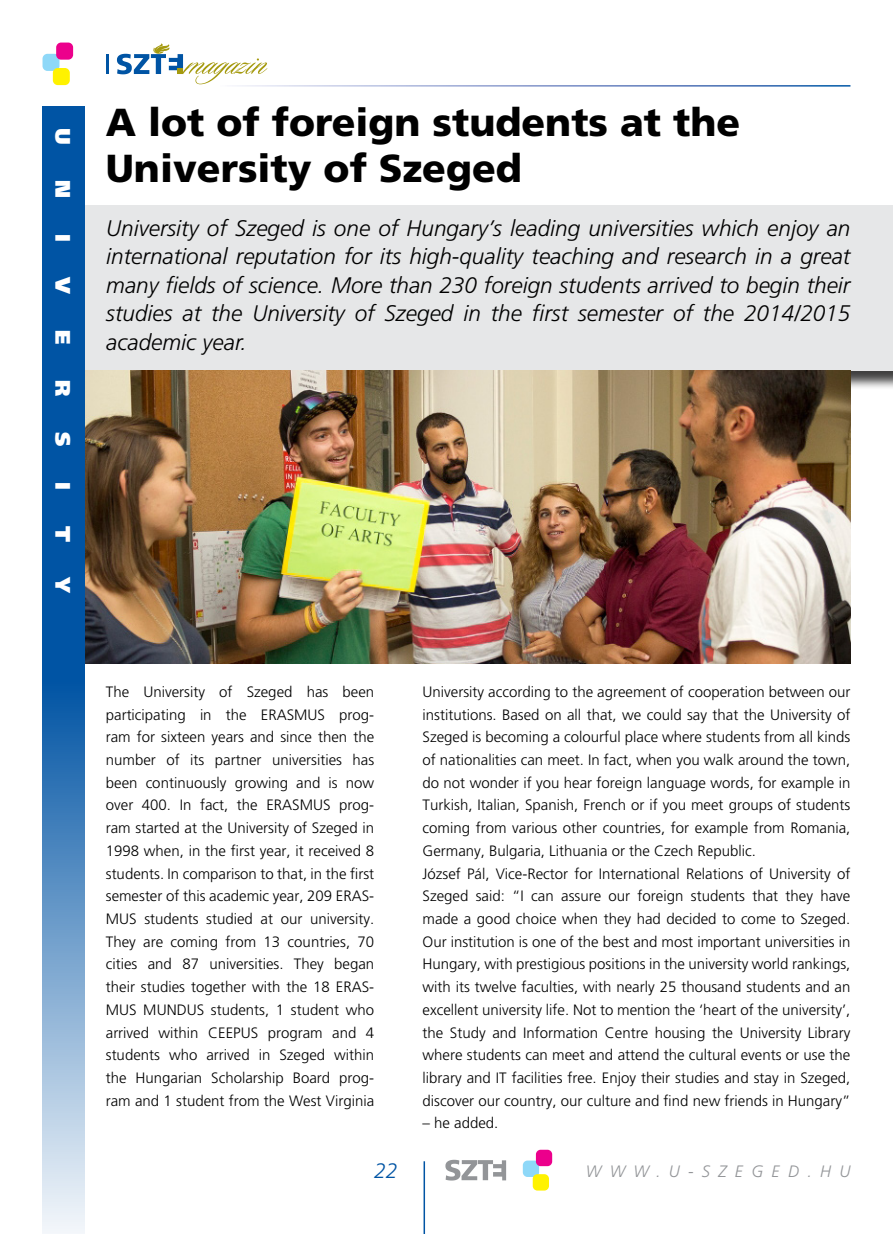
<style>
.page{position:relative;width:893px;height:1234px;background:#fff}
.page>*{position:absolute;margin:0;border:0;box-sizing:border-box;transform-origin:0 0}
.t1{font:900 39px/46.8px "Frutiger CE";color:#000}
.t2{font:italic 300 22.5px/28.5px "Frutiger CE";color:#000;text-align:justify}
.t3{font:900 21px "Frutiger CE";color:#fff}
.t4{font:italic 300 21px "Frutiger CE";color:#0054a4}
.t5{font:italic 300 16.5px "Frutiger CE";letter-spacing:.5em;color:#939598}
.t6{font:300 15px/22.6px "Frutiger";color:#000}
</style>
<div class="page">
<svg style="left:445px;top:1159px;width:61px;height:21px"></svg>
<div style="left:523px;top:1160px;width:16px;height:16px;background:#8ed8f8;border-radius:5px"></div>
<div style="left:533px;top:1173px;width:16px;height:17px;background:#fff200;border-radius:5px"></div>
<div style="left:536px;top:1149px;width:16px;height:16px;background:#ec008c;border-radius:5px"></div>
<svg style="left:117px;top:43px;width:150px;height:41px"></svg>
<div style="left:43px;top:54px;width:16px;height:17px;background:#8ed8f8;border-radius:5px"></div>
<div style="left:53px;top:68px;width:17px;height:17px;background:#fff200;border-radius:5px"></div>
<div style="left:56px;top:43px;width:17px;height:17px;background:#ec008c;border-radius:5px"></div>
<hr style="left:106px;top:54px;width:2px;height:20px;background:#0054a4">
<hr style="left:424px;top:1160px;width:1px;height:73px;background:#0054a4">
<svg style="left:43px;top:106px;width:42px;height:1127px;background:#3b7bb9"></svg>
<div style="left:85px;top:205px;width:808px;height:166px;background:#e6e7e8"></div>
<img style="left:85px;top:371px;width:765px;height:292px">
<h3 class="t3" style="left:76px;top:128px;width:70px;rotate:90deg">Un</h3>
<h3 class="t3" style="left:76px;top:234px;width:9px;rotate:90deg">i</h3>
<h3 class="t3" style="left:76px;top:277px;width:19px;rotate:90deg">v</h3>
<h3 class="t3" style="left:76px;top:329px;width:67px;rotate:90deg">er</h3>
<h3 class="t3" style="left:76px;top:432px;width:16px;rotate:90deg">s</h3>
<h3 class="t3" style="left:76px;top:482px;width:9px;rotate:90deg">i</h3>
<h3 class="t3" style="left:76px;top:525px;width:69px;rotate:90deg">ty</h3>
<h1 class="t1" style="left:106px;top:99px;width:636px">A lot of foreign students at the<br>University of Szeged</h1>
<p class="t2" style="left:106px;top:213px;width:746px">University of Szeged is one of Hungary’s leading universities which enjoy an international reputation for its high-quality teaching and research in a great many fields of science. More than 230 foreign students arrived to begin their studies at the University of Szeged in the first semester of the 2014/2015 academic year.</p>
<p class="t6" style="left:106px;top:680px;width:270px;text-align:justify">The University of Szeged has been participating in the ERASMUS prog&shy;ram for sixteen years and since then the number of its partner universities has been continuously growing and is now over 400. In fact, the ERASMUS prog&shy;ram started at the University of Szeged in 1998 when, in the first year, it received 8 students. In comparison to that, in the first semester of this academic year, 209 ERAS-MUS students studied at our university.<br>They are coming from 13 countries, 70 cities and 87 universities. They began their studies together with the 18 ERAS-MUS MUNDUS students, 1 student who arrived within CEEPUS program and 4 students who arrived in Szeged within the Hungarian Scholarship Board prog&shy;ram and 1 student from the West Virginia</p>
<p class="t6" style="left:422px;top:680px;width:429px">University according to the agreement of cooperation between our institutions. Based on all that, we could say that the University of Szeged is becoming a colourful place where students from all kinds of nationalities can meet. In fact, when you walk around the town, do not wonder if you hear foreign language words, for example in Turkish, Italian, Spanish, French or if you meet groups of students coming from various other countries, for example from Romania, Germany, Bulgaria, Lithuania or the Czech Republic.<br>József Pál, Vice-Rector for International Relations of University of Szeged said: “I can assure our foreign students that they have made a good choice when they had decided to come to Szeged.<br>Our institution is one of the best and most important universities in Hungary, with prestigious positions in the university world rankings, with its twelve faculties, with nearly 25 thousand students and an excellent university life. Not to mention the ‘heart of the university’, the Study and Information Centre housing the University Library where students can meet and attend the cultural events or use the library and IT facilities free. Enjoy their studies and stay in Szeged, discover our country, our culture and find new friends in Hungary”</p>
<p class="t6" style="left:422px;top:1111px;width:77px">– he added.</p>
<h3 class="t4" style="left:374px;top:1158px;width:25px">22</h3>
<p class="t5" style="left:586px;top:1160px;width:266px">www.u-szeged.hu</p>
</div>
